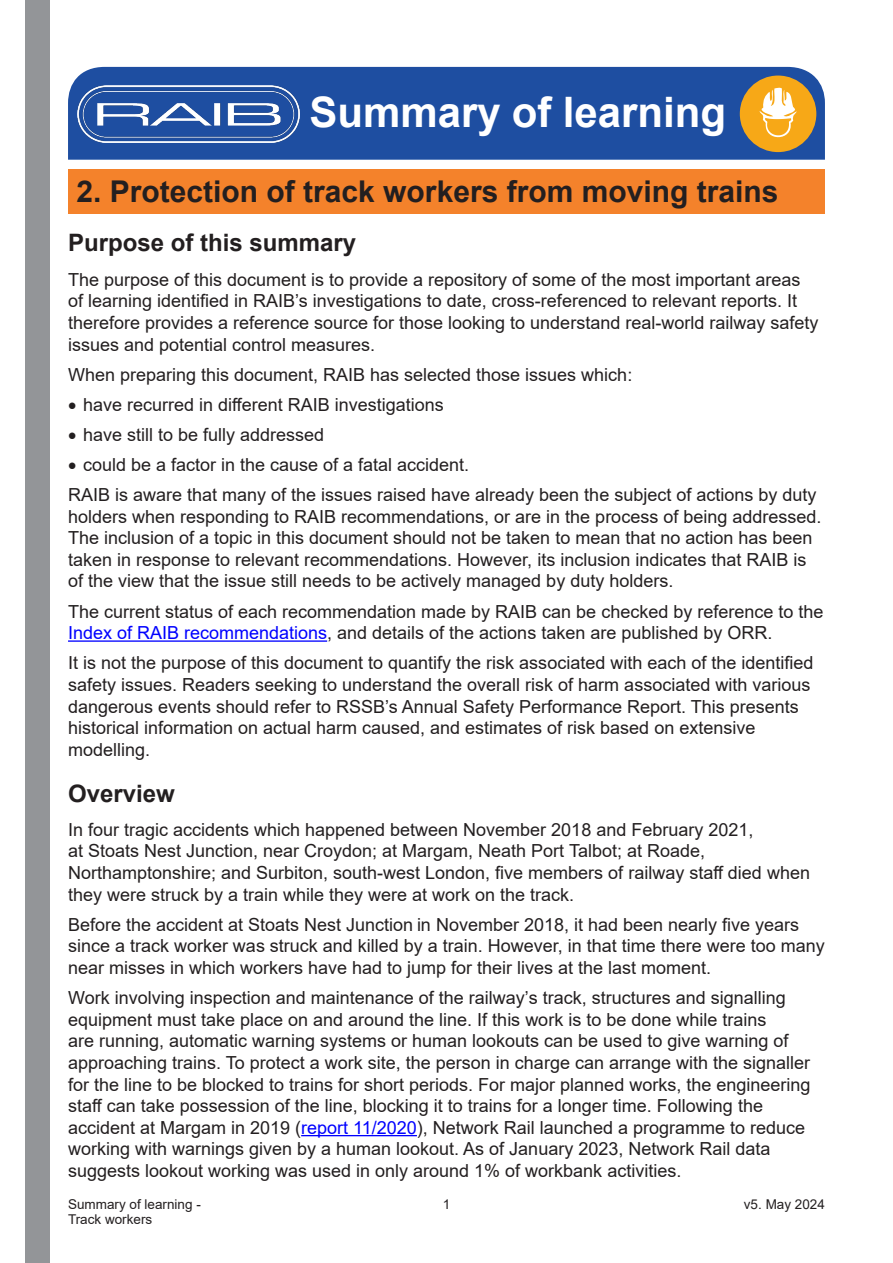
<style>
.page{position:relative;width:893px;height:1263px;background:#fff}
.page>*{position:absolute;margin:0;border:0;box-sizing:border-box;transform-origin:0 0}
.Spine_text_-_recto{font:700 42px "Arial";color:#fff}
.Spine_text_-_recto-2{font:700 30px "Arial";color:#231f20}
.t1{font:700 24px "Arial";color:#231f20}
.t2{font:18px/21.6px "Arial";color:#231f20}
.t3{font:13.5px "Arial";color:#231f20}
.s1{color:#00f}
</style>
<div class="page">
<div style="left:26px;top:0;width:24px;height:1263px;background:#939598"></div>
<hr style="left:68px;top:640px;width:259px;height:2px;background:#00f">
<hr style="left:301px;top:1135px;width:116px;height:1px;background:#00f">
<div style="left:68px;top:67px;width:757px;height:93px;background:#1e4ea1"></div>
<div style="left:68px;top:169px;width:757px;height:45px;background:#f4822b"></div>
<img style="left:78px;top:85px;width:222px;height:57px">
<div style="left:740px;top:76px;width:76px;height:76px;background:#f7a817;border-radius:50%"></div>
<svg style="left:759px;top:87px;width:38px;height:51px"></svg>
<p class="Spine_text_-_recto" style="left:309px;top:83px;width:418px">Summary of learning</p>
<p class="Spine_text_-_recto-2" style="left:77px;top:171px;width:703px">2. Protection of track workers from moving trains</p>
<p class="t1" style="left:68px;top:226px;width:290px">Purpose of this summary</p>
<p class="t2" style="left:68px;top:268px;width:752px">The purpose of this document is to provide a repository of some of the most important areas of learning identified in RAIB’s investigations to date, cross-referenced to relevant reports. It therefore provides a reference source for those looking to understand real-world railway safety issues and potential control measures.</p>
<p class="t2" style="left:68px;top:363px;width:566px">When preparing this document, RAIB has selected those issues which:</p>
<p class="t2" style="left:68px;top:393px;width:377px">• have recurred in different RAIB investigations</p>
<p class="t2" style="left:68px;top:424px;width:258px">• have still to be fully addressed</p>
<p class="t2" style="left:68px;top:454px;width:403px">• could be a factor in the cause of a fatal accident.</p>
<p class="t2" style="left:68px;top:484px;width:755px">RAIB is aware that many of the issues raised have already been the subject of actions by duty holders when responding to RAIB recommendations, or are in the process of being addressed.<br>The inclusion of a topic in this document should not be taken to mean that no action has been taken in response to relevant recommendations. However, its inclusion indicates that RAIB is of the view that the issue still needs to be actively managed by duty holders.</p>
<p class="t2" style="left:68px;top:600px;width:757px">The current status of each recommendation made by RAIB can be checked by reference to the<br><span class="s1">Index of RAIB recommendations</span>, and details of the actions taken are published by ORR.</p>
<p class="t2" style="left:68px;top:652px;width:747px">It is not the purpose of this document to quantify the risk associated with each of the identified safety issues. Readers seeking to understand the overall risk of harm associated with various dangerous events should refer to RSSB’s Annual Safety Performance Report. This presents historical information on actual harm caused, and estimates of risk based on extensive modelling.</p>
<p class="t1" style="left:68px;top:776px;width:108px">Overview</p>
<p class="t2" style="left:68px;top:819px;width:743px">In four tragic accidents which happened between November 2018 and February 2021,<br>at Stoats Nest Junction, near Croydon; at Margam, Neath Port Talbot; at Roade, Northamptonshire; and Surbiton, south-west London, five members of railway staff died when they were struck by a train while they were at work on the track.</p>
<p class="t2" style="left:68px;top:913px;width:758px">Before the accident at Stoats Nest Junction in November 2018, it had been nearly five years since a track worker was struck and killed by a train. However, in that time there were too many near misses in which workers have had to jump for their lives at the last moment.</p>
<p class="t2" style="left:68px;top:987px;width:744px">Work involving inspection and maintenance of the railway’s track, structures and signalling equipment must take place on and around the line. If this work is to be done while trains<br>are running, automatic warning systems or human lookouts can be used to give warning of approaching trains. To protect a work site, the person in charge can arrange with the signaller for the line to be blocked to trains for short periods. For major planned works, the engineering staff can take possession of the line, blocking it to trains for a longer time. Following the accident at Margam in 2019 (<span class="s1">report 11/2020</span>), Network Rail launched a programme to reduce working with warnings given by a human lookout. As of January 2023, Network Rail data suggests lookout working was used in only around 1% of workbank activities.</p>
<p class="t3" style="left:68px;top:1195px;width:134px">Summary of learning -</p>
<p class="t3" style="left:443px;top:1195px;width:9px">1</p>
<p class="t3" style="left:68px;top:1210px;width:86px">Track workers</p>
<p class="t3" style="left:744px;top:1195px;width:83px">v5. May 2024</p>
</div>
